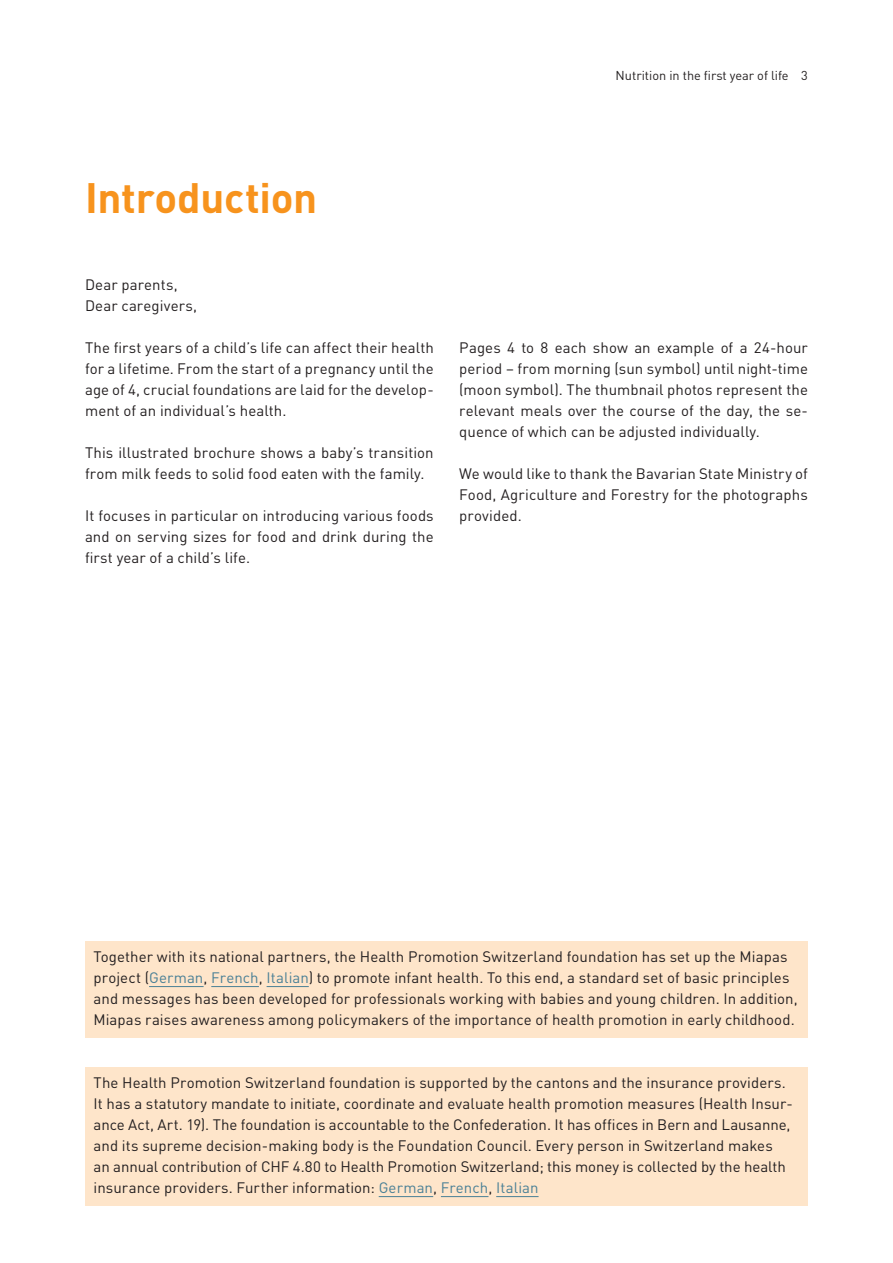
<style>
.page{position:relative;width:893px;height:1263px;background:#fff}
.page>*{position:absolute;margin:0;border:0;box-sizing:border-box;transform-origin:0 0}
.t1{font:700 42px "DINOT";letter-spacing:-.01em;color:#f7931d}
.t2{font:15px/21px "DINOT";letter-spacing:.005em;color:#231f20}
.t3{font:12.75px "DINOT";color:#231f20}
.s1{color:#4a8096}
</style>
<div class="page">
<div style="left:85px;top:1067px;width:723px;height:138px;background:#fee5ca"></div>
<hr style="left:379px;top:1196px;width:54px;height:1px;background:#4a8096">
<hr style="left:441px;top:1196px;width:47px;height:1px;background:#4a8096">
<hr style="left:496px;top:1196px;width:43px;height:1px;background:#4a8096">
<div style="left:85px;top:941px;width:723px;height:96px;background:#fee5ca"></div>
<hr style="left:149px;top:986px;width:55px;height:1px;background:#4a8096">
<hr style="left:211px;top:986px;width:48px;height:1px;background:#4a8096">
<hr style="left:267px;top:986px;width:42px;height:1px;background:#4a8096">
<p class="t3" style="left:616px;top:66px;width:194px">Nutrition in the first year of life 3</p>
<h1 class="t1" style="left:85px;top:169px;width:234px">Introduction</h1>
<p class="t2" style="left:85px;top:273px;width:114px">Dear parents,<br>Dear caregivers,</p>
<p class="t2" style="left:85px;top:336px;width:350px;text-align:justify">The first years of a child’s life can affect their health for a lifetime. From the start of a pregnancy until the age of 4, crucial foundations are laid for the develop&shy;ment of an individual’s health.</p>
<p class="t2" style="left:85px;top:441px;width:350px">This illustrated brochure shows a baby’s transition from milk feeds to solid food eaten with the family.</p>
<p class="t2" style="left:85px;top:504px;width:350px;text-align:justify">It focuses in particular on introducing various foods and on serving sizes for food and drink during the first year of a child’s life.</p>
<p class="t2" style="left:459px;top:336px;width:350px;text-align:justify">Pages 4 to 8 each show an example of a 24-hour period – from morning (sun symbol) until night-time (moon symbol). The thumbnail photos represent the relevant meals over the course of the day, the se&shy;quence of which can be adjusted individually.</p>
<p class="t2" style="left:459px;top:462px;width:350px;text-align:justify">We would like to thank the Bavarian State Ministry of Food, Agriculture and Forestry for the photographs provided.</p>
<p class="t2" style="left:94px;top:945px;width:706px">Together with its national partners, the Health Promotion Switzerland foundation has set up the Miapas project (<span class="s1">German</span>, <span class="s1">French</span>, <span class="s1">Italian</span>) to promote infant health. To this end, a standard set of basic principles and messages has been developed for professionals working with babies and young children. In addition, Miapas raises awareness among policymakers of the importance of health promotion in early childhood.</p>
<p class="t2" style="left:94px;top:1071px;width:701px">The Health Promotion Switzerland foundation is supported by the cantons and the insurance providers.<br>It has a statutory mandate to initiate, coordinate and evaluate health promotion measures (Health Insur&shy;ance Act, Art. 19). The foundation is accountable to the Confederation. It has offices in Bern and Lausanne, and its supreme decision-making body is the Foundation Council. Every person in Switzerland makes an annual contribution of CHF 4.80 to Health Promotion Switzerland; this money is collected by the health insurance providers. Further information: <span class="s1">German</span>, <span class="s1">French</span>, <span class="s1">Italian</span></p>
</div>
